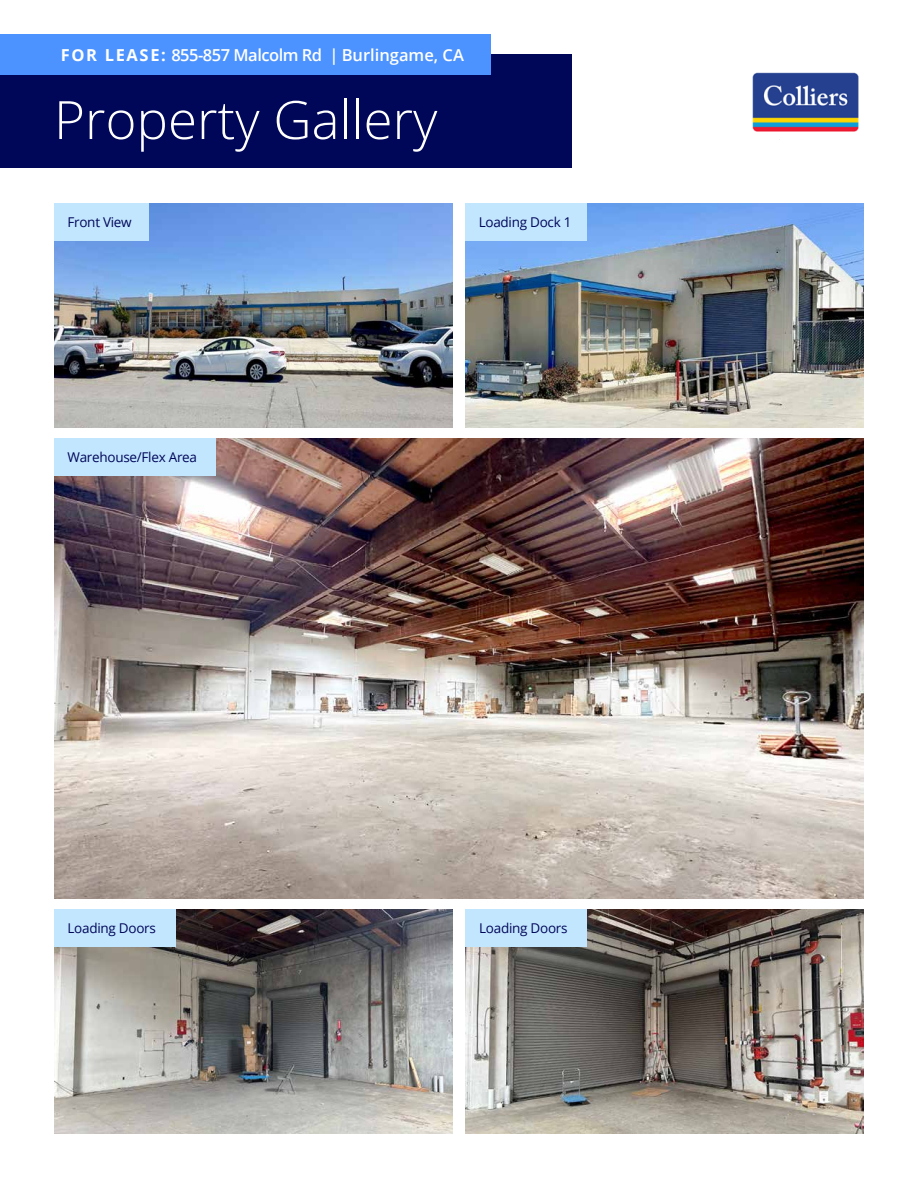
<style>
.page{position:relative;width:918px;height:1188px;background:#fff}
.page>*{position:absolute;margin:0;border:0;box-sizing:border-box;transform-origin:0 0}
.t1{font:300 52.95px "Open Sans";color:#fff}
.t2{font:600 16.5px "Open Sans";letter-spacing:-.03em;color:#fff}
.t3{font:13.5px "Open Sans";letter-spacing:-.02em;color:#000759}
.s1{font-weight:700}
</style>
<div class="page">
<img style="left:54px;top:203px;width:398px;height:225px">
<img style="left:54px;top:439px;width:810px;height:460px">
<img style="left:466px;top:203px;width:398px;height:225px">
<div style="left:54px;top:203px;width:94px;height:37px;background:#c3e6ff"></div>
<div style="left:54px;top:439px;width:162px;height:37px;background:#c3e6ff"></div>
<div style="left:465px;top:203px;width:122px;height:37px;background:#c3e6ff"></div>
<img style="left:54px;top:909px;width:398px;height:225px">
<img style="left:466px;top:909px;width:398px;height:225px">
<div style="left:54px;top:909px;width:121px;height:38px;background:#c3e6ff"></div>
<div style="left:466px;top:909px;width:121px;height:38px;background:#c3e6ff"></div>
<div style="left:0;top:54px;width:571px;height:113px;background:#000759"></div>
<div style="left:0;top:35px;width:490px;height:40px;background:#4d93ff"></div>
<img style="left:752px;top:72px;width:107px;height:60px">
<p class="t2" style="left:61px;top:44px;width:405px"><span class="s1">FOR LEASE:</span> 855-857 Malcolm Rd | Burlingame, CA</p>
<h1 class="t1" style="left:54px;top:84px;width:385px">Property Gallery</h1>
<p class="t3" style="left:68px;top:213px;width:66px">Front View</p>
<p class="t3" style="left:479px;top:213px;width:94px">Loading Dock 1</p>
<p class="t3" style="left:68px;top:448px;width:131px">Warehouse/Flex Area</p>
<p class="t3" style="left:68px;top:919px;width:90px">Loading Doors</p>
<p class="t3" style="left:479px;top:919px;width:90px">Loading Doors</p>
</div>
